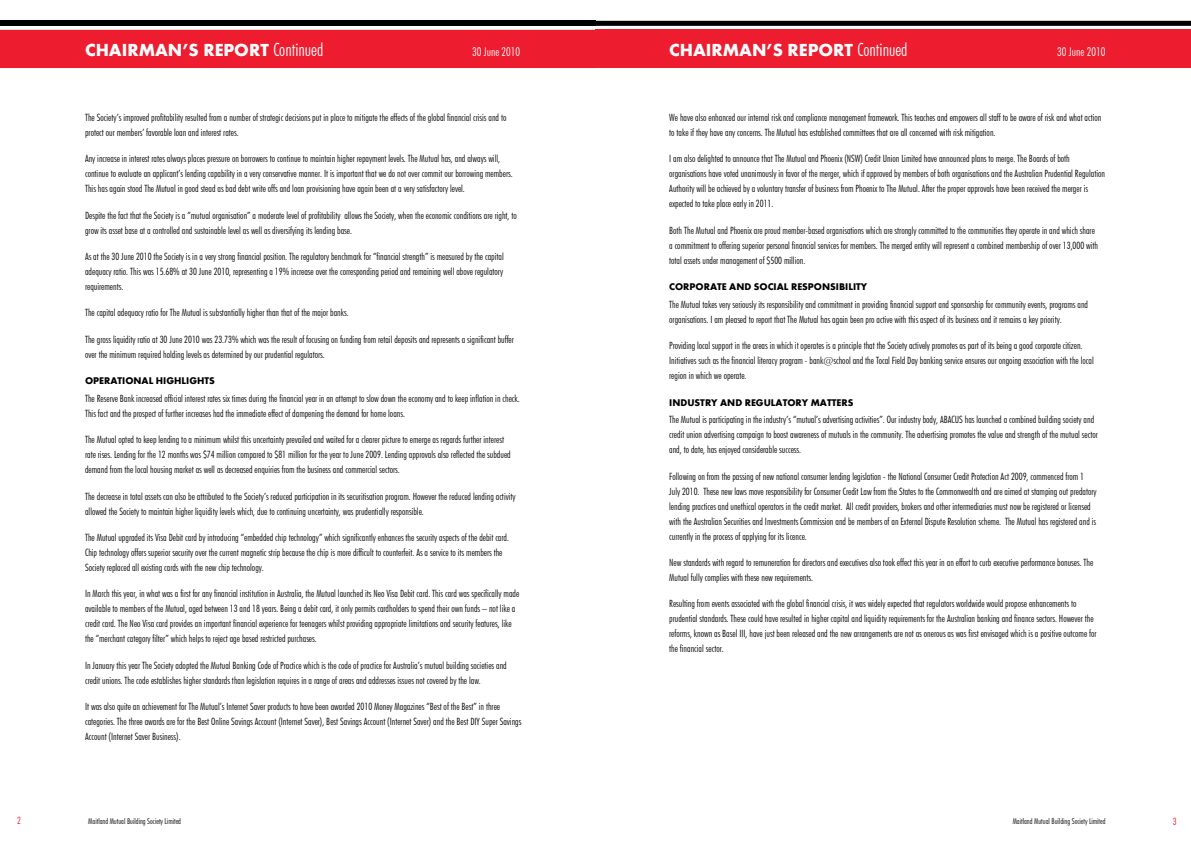
<style>
.page{position:relative;width:1191px;height:842px;background:#fff}
.page>*{position:absolute;margin:0;border:0;box-sizing:border-box;transform-origin:0 0}
.t1{font:700 18px "Futura";color:#fff}
.t2{font:300 condensed 12px "Futura BT";color:#fff}
.t3{font:300 condensed 10px/15px "Futura BT";color:#000}
.t4{font:700 10px "Futura";color:#000}
.t5{font:300 condensed 10px "Futura BT";color:#ed1c2e}
.t6{font:300 condensed 8px "Futura BT";color:#000}
.s1{font-family:"Futura BT";font-weight:300;font-stretch:condensed}
</style>
<div class="page">
<svg style="left:0;top:21px;width:1191px;height:47px;background:#d52938"></svg>
<h1 class="t1" style="left:85px;top:39px;width:240px">CHAIRMAN’S REPORT <span class="s1">Continued</span></h1>
<p class="t2" style="left:472px;top:45px;width:50px">30 June 2010</p>
<p class="t3" style="left:85px;top:110px;width:423px">The Society’s improved profitability resulted from a number of strategic decisions put in place to mitigate the effects of the global financial crisis and to protect our members’ favorable loan and interest rates.</p>
<p class="t3" style="left:85px;top:151px;width:429px">Any increase in interest rates always places pressure on borrowers to continue to maintain higher repayment levels. The Mutual has, and always will, continue to evaluate an applicant’s lending capability in a very conservative manner. It is important that we do not over commit our borrowing members.<br>This has again stood The Mutual in good stead as bad debt write offs and loan provisioning have again been at a very satisfactory level.</p>
<p class="t3" style="left:85px;top:208px;width:433px">Despite the fact that the Society is a “mutual organisation” a moderate level of profitability allows the Society, when the economic conditions are right, to grow its asset base at a controlled and sustainable level as well as diversifying its lending base.</p>
<p class="t3" style="left:85px;top:249px;width:420px;text-align:justify">As at the 30 June 2010 the Society is in a very strong financial position. The regulatory benchmark for “financial strength” is measured by the capital adequacy ratio. This was 15.68% at 30 June 2010, representing a 19% increase over the corresponding period and remaining well above regulatory requirements.</p>
<p class="t3" style="left:85px;top:305px;width:265px">The capital adequacy ratio for The Mutual is substantially higher than that of the major banks.</p>
<p class="t3" style="left:85px;top:332px;width:430px">The gross liquidity ratio at 30 June 2010 was 23.73% which was the result of focusing on funding from retail deposits and represents a significant buffer over the minimum required holding levels as determined by our prudential regulators.</p>
<p class="t4" style="left:85px;top:375px;width:131px">OPERATIONAL HIGHLIGHTS</p>
<p class="t3" style="left:85px;top:391px;width:436px">The Reserve Bank increased official interest rates six times during the financial year in an attempt to slow down the economy and to keep inflation in check.<br>This fact and the prospect of further increases had the immediate effect of dampening the demand for home loans.</p>
<p class="t3" style="left:85px;top:432px;width:427px">The Mutual opted to keep lending to a minimum whilst this uncertainty prevailed and waited for a clearer picture to emerge as regards further interest rate rises. Lending for the 12 months was $74 million compared to $81 million for the year to June 2009. Lending approvals also reflected the subdued demand from the local housing market as well as decreased enquiries from the business and commercial sectors.</p>
<p class="t3" style="left:85px;top:488px;width:432px">The decrease in total assets can also be attributed to the Society’s reduced participation in its securitisation program. However the reduced lending activity allowed the Society to maintain higher liquidity levels which, due to continuing uncertainty, was prudentially responsible.</p>
<p class="t3" style="left:85px;top:530px;width:425px">The Mutual upgraded its Visa Debit card by introducing “embedded chip technology” which significantly enhances the security aspects of the debit card.<br>Chip technology offers superior security over the current magnetic strip because the chip is more difficult to counterfeit. As a service to its members the<br>Society replaced all existing cards with the new chip technology.</p>
<p class="t3" style="left:85px;top:586px;width:436px">In March this year, in what was a first for any financial institution in Australia, the Mutual launched its Neo Visa Debit card. This card was specifically made available to members of the Mutual, aged between 13 and 18 years. Being a debit card, it only permits cardholders to spend their own funds – not like a credit card. The Neo Visa card provides an important financial experience for teenagers whilst providing appropriate limitations and security features, like the “merchant category filter” which helps to reject age based restricted purchases.</p>
<p class="t3" style="left:85px;top:657px;width:423px">In January this year The Society adopted the Mutual Banking Code of Practice which is the code of practice for Australia’s mutual building societies and credit unions. The code establishes higher standards than legislation requires in a range of areas and addresses issues not covered by the law.</p>
<p class="t3" style="left:85px;top:699px;width:438px">It was also quite an achievement for The Mutual’s Internet Saver products to have been awarded 2010 Money Magazines “Best of the Best” in three categories. The three awards are for the Best Online Savings Account (Internet Saver), Best Savings Account (Internet Saver) and the Best DIY Super Savings<br>Account (Internet Saver Business).</p>
<h1 class="t1" style="left:669px;top:39px;width:240px">CHAIRMAN’S REPORT <span class="s1">Continued</span></h1>
<p class="t2" style="left:1057px;top:45px;width:50px">30 June 2010</p>
<p class="t3" style="left:669px;top:110px;width:434px">We have also enhanced our internal risk and compliance management framework. This teaches and empowers all staff to be aware of risk and what action to take if they have any concerns. The Mutual has established committees that are all concerned with risk mitigation.</p>
<p class="t3" style="left:669px;top:151px;width:437px">I am also delighted to announce that The Mutual and Phoenix (NSW) Credit Union Limited have announced plans to merge. The Boards of both organisations have voted unanimously in favor of the merger, which if approved by members of both organisations and the Australian Prudential Regulation Authority will be achieved by a voluntary transfer of business from Phoenix to The Mutual. After the proper approvals have been received the merger is expected to take place early in 2011.</p>
<p class="t3" style="left:669px;top:223px;width:430px">Both The Mutual and Phoenix are proud member-based organisations which are strongly committed to the communities they operate in and which share a commitment to offering superior personal financial services for members. The merged entity will represent a combined membership of over 13,000 with total assets under management of $500 million.</p>
<p class="t4" style="left:669px;top:281px;width:199px">CORPORATE AND SOCIAL RESPONSIBILITY</p>
<p class="t3" style="left:669px;top:297px;width:420px">The Mutual takes very seriously its responsibility and commitment in providing financial support and sponsorship for community events, programs and organisations. I am pleased to report that The Mutual has again been pro active with this aspect of its business and it remains a key priority.</p>
<p class="t3" style="left:669px;top:338px;width:426px">Providing local support in the areas in which it operates is a principle that the Society actively promotes as part of its being a good corporate citizen.<br>Initiatives such as the financial literacy program - bank@school and the Tocal Field Day banking service ensures our ongoing association with the local region in which we operate.</p>
<p class="t4" style="left:669px;top:396px;width:186px">INDUSTRY AND REGULATORY MATTERS</p>
<p class="t3" style="left:669px;top:412px;width:430px">The Mutual is participating in the industry’s “mutual’s advertising activities”. Our industry body, ABACUS has launched a combined building society and credit union advertising campaign to boost awareness of mutuals in the community. The advertising promotes the value and strength of the mutual sector and, to date, has enjoyed considerable success.</p>
<p class="t3" style="left:669px;top:469px;width:429px">Following on from the passing of new national consumer lending legislation - the National Consumer Credit Protection Act 2009, commenced from 1<br>July 2010. These new laws move responsibility for Consumer Credit Law from the States to the Commonwealth and are aimed at stamping out predatory lending practices and unethical operators in the credit market. All credit providers, brokers and other intermediaries must now be registered or licensed with the Australian Securities and Investments Commission and be members of an External Dispute Resolution scheme. The Mutual has registered and is currently in the process of applying for its licence.</p>
<p class="t3" style="left:669px;top:555px;width:426px">New standards with regard to remuneration for directors and executives also took effect this year in an effort to curb executive performance bonuses. The<br>Mutual fully complies with these new requirements.</p>
<p class="t3" style="left:669px;top:596px;width:429px">Resulting from events associated with the global financial crisis, it was widely expected that regulators worldwide would propose enhancements to prudential standards. These could have resulted in higher capital and liquidity requirements for the Australian banking and finance sectors. However the reforms, known as Basel III, have just been released and the new arrangements are not as onerous as was first envisaged which is a positive outcome for the financial sector.</p>
<p class="t5" style="left:17px;top:815px;width:5px">2</p>
<p class="t6" style="left:88px;top:816px;width:94px">Maitland Mutual Building Society Limited</p>
<p class="t6" style="left:1012px;top:816px;width:94px">Maitland Mutual Building Society Limited</p>
<p class="t5" style="left:1172px;top:815px;width:5px">3</p>
</div>
